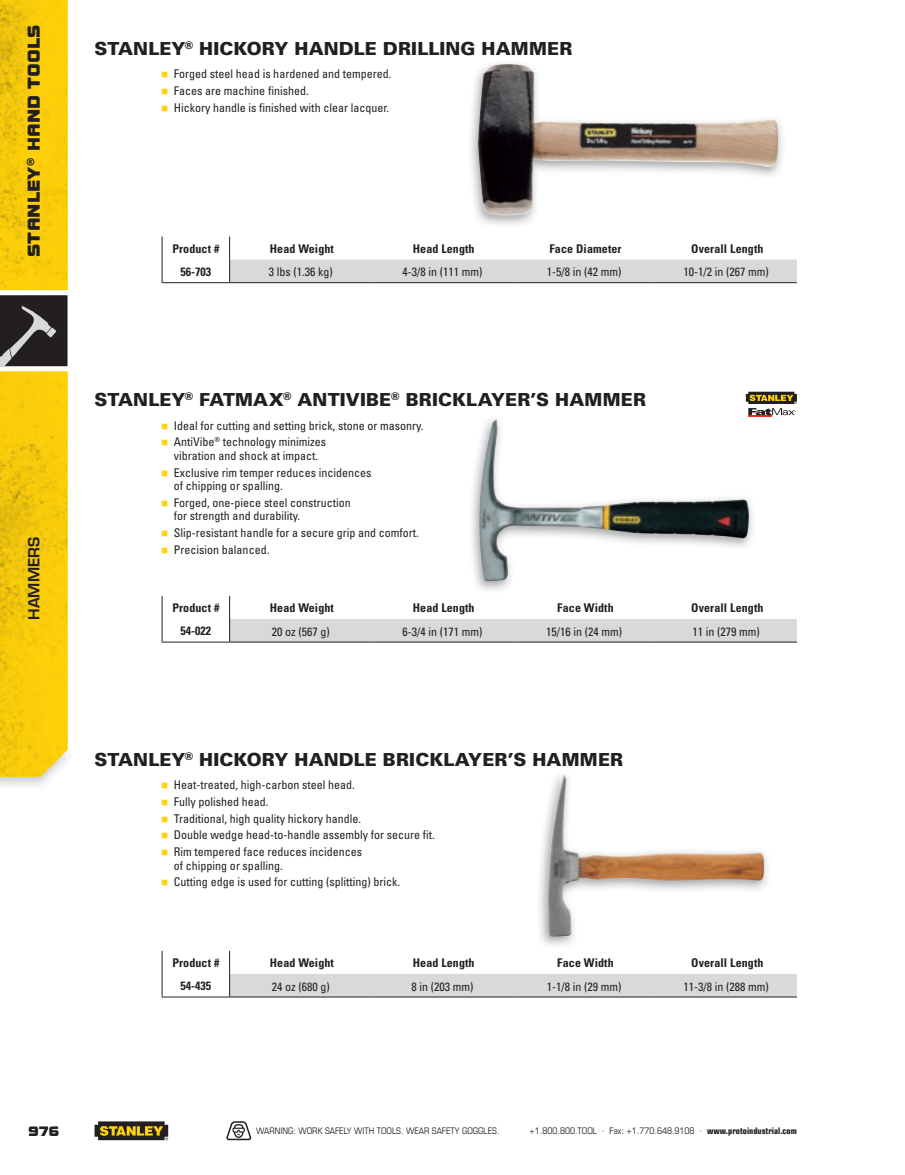
<style>
.page{position:relative;width:905px;height:1175px;background:#fff}
.page>*{position:absolute;margin:0;border:0;box-sizing:border-box;transform-origin:0 0}
.t1{font:900 18px "Univers";letter-spacing:.005em;color:#231f20}
.t2{font:18px "Bolt EF";color:#231f20}
.t3{font:600 15px "Eurostile LT Std";color:#231f20}
.t4{font:14.25px "Bolt EF";color:#231f20}
.t5{font:condensed 12px/13.5px "Univers";color:#231f20}
.t6{font:700 condensed 12px "Univers";letter-spacing:.01em;color:#231f20}
.t7{font:condensed 9px "Eurostile LT Std";color:#231f20}
.s1{color:#fed20e}
.s2{font-weight:700}
</style>
<div class="page">
<hr style="left:162px;top:282px;width:68px;height:1px;background:#231f20">
<svg style="left:162px;top:236px;width:1px;height:46px"></svg>
<svg style="left:229px;top:236px;width:567px;height:47px"></svg>
<svg style="left:162px;top:596px;width:1px;height:45px"></svg>
<svg style="left:229px;top:596px;width:567px;height:46px"></svg>
<hr style="left:162px;top:641px;width:68px;height:1px;background:#231f20">
<svg style="left:162px;top:950px;width:1px;height:46px"></svg>
<svg style="left:229px;top:950px;width:567px;height:47px"></svg>
<hr style="left:162px;top:996px;width:68px;height:1px;background:#231f20">
<img style="left:470px;top:63px;width:313px;height:162px">
<img style="left:478px;top:64px;width:300px;height:151px">
<img style="left:471px;top:454px;width:282px;height:137px">
<img style="left:479px;top:419px;width:270px;height:162px">
<svg style="left:745px;top:392px;width:51px;height:25px"></svg>
<img style="left:539px;top:818px;width:229px;height:128px">
<img style="left:547px;top:774px;width:217px;height:162px">
<img style="left:0;top:776px;width:51px;height:10px">
<img style="left:0;top:0;width:68px;height:776px">
<svg style="left:227px;top:1121px;width:25px;height:19px"></svg>
<svg style="left:0;top:290px;width:68px;height:81px;background:#545152"></svg>
<svg style="left:94px;top:1121px;width:74px;height:19px"></svg>
<h1 class="t2" style="left:24px;top:257px;width:234px;rotate:-90deg">Stanley® Hand toolS</h1>
<p class="t3" style="left:24px;top:619px;width:84px;rotate:-90deg">HAMMERS</p>
<h1 class="t1" style="left:94px;top:37px;width:479px">STANLEY<sup>®</sup> HICKORY HANDLE DRILLING HAMMER</h1>
<p class="t5" style="left:161px;top:67px;width:232px"><span class="s1">■</span> Forged steel head is hardened and tempered.</p>
<p class="t5" style="left:161px;top:84px;width:149px"><span class="s1">■</span> Faces are machine finished.</p>
<p class="t5" style="left:161px;top:101px;width:230px"><span class="s1">■</span> Hickory handle is finished with clear lacquer.</p>
<p class="t6" style="left:172px;top:241px;width:48px">Product #</p>
<p class="t6" style="left:270px;top:241px;width:66px">Head Weight</p>
<p class="t6" style="left:413px;top:241px;width:63px">Head Length</p>
<p class="t6" style="left:549px;top:241px;width:74px">Face Diameter</p>
<p class="t6" style="left:691px;top:241px;width:74px">Overall Length</p>
<p class="t6" style="left:180px;top:264px;width:32px">56-703</p>
<p class="t5" style="left:269px;top:265px;width:65px">3 lbs (1.36 kg)</p>
<p class="t5" style="left:402px;top:265px;width:81px">4-3/8 in (111 mm)</p>
<p class="t5" style="left:547px;top:265px;width:76px">1-5/8 in (42 mm)</p>
<p class="t5" style="left:683px;top:265px;width:87px">10-1/2 in (267 mm)</p>
<h1 class="t1" style="left:94px;top:388px;width:553px">STANLEY<sup>®</sup> FATMAX<sup>®</sup> ANTIVIBE<sup>®</sup> BRICKLAYER’S HAMMER</h1>
<p class="t5" style="left:161px;top:418px;width:264px"><span class="s1">■</span> Ideal for cutting and setting brick, stone or masonry.</p>
<p class="t5" style="left:161px;top:435px;width:166px;text-align:center"><span class="s1">■</span> AntiVibe<sup>®</sup> technology minimizes vibration and shock at impact.</p>
<p class="t5" style="left:174px;top:465px;width:199px;text-indent:-13px"><span class="s1">■</span> Exclusive rim temper reduces incidences of chipping or spalling.</p>
<p class="t5" style="left:174px;top:495px;width:178px;text-indent:-13px"><span class="s1">■</span> Forged, one-piece steel construction for strength and durability.</p>
<p class="t5" style="left:161px;top:526px;width:259px"><span class="s1">■</span> Slip-resistant handle for a secure grip and comfort.</p>
<p class="t5" style="left:161px;top:542px;width:110px"><span class="s1">■</span> Precision balanced.</p>
<p class="t6" style="left:172px;top:600px;width:48px">Product #</p>
<p class="t6" style="left:270px;top:600px;width:66px">Head Weight</p>
<p class="t6" style="left:413px;top:600px;width:63px">Head Length</p>
<p class="t6" style="left:557px;top:600px;width:58px">Face Width</p>
<p class="t6" style="left:691px;top:600px;width:74px">Overall Length</p>
<p class="t6" style="left:180px;top:623px;width:32px">54-022</p>
<p class="t5" style="left:272px;top:624px;width:59px">20 oz (567 g)</p>
<p class="t5" style="left:402px;top:624px;width:81px">6-3/4 in (171 mm)</p>
<p class="t5" style="left:546px;top:624px;width:77px">15/16 in (24 mm)</p>
<p class="t5" style="left:692px;top:624px;width:69px">11 in (279 mm)</p>
<h1 class="t1" style="left:94px;top:747px;width:530px">STANLEY<sup>®</sup> HICKORY HANDLE BRICKLAYER’S HAMMER</h1>
<p class="t5" style="left:161px;top:778px;width:195px"><span class="s1">■</span> Heat-treated, high-carbon steel head.</p>
<p class="t5" style="left:161px;top:794px;width:109px"><span class="s1">■</span> Fully polished head.</p>
<p class="t5" style="left:161px;top:811px;width:201px"><span class="s1">■</span> Traditional, high quality hickory handle.</p>
<p class="t5" style="left:161px;top:828px;width:275px"><span class="s1">■</span> Double wedge head-to-handle assembly for secure fit.</p>
<p class="t5" style="left:174px;top:844px;width:189px;text-indent:-13px"><span class="s1">■</span> Rim tempered face reduces incidences of chipping or spalling.</p>
<p class="t5" style="left:161px;top:875px;width:240px"><span class="s1">■</span> Cutting edge is used for cutting (splitting) brick.</p>
<p class="t6" style="left:172px;top:955px;width:48px">Product #</p>
<p class="t6" style="left:270px;top:955px;width:66px">Head Weight</p>
<p class="t6" style="left:413px;top:955px;width:63px">Head Length</p>
<p class="t6" style="left:557px;top:955px;width:58px">Face Width</p>
<p class="t6" style="left:691px;top:955px;width:74px">Overall Length</p>
<p class="t6" style="left:180px;top:978px;width:32px">54-435</p>
<p class="t5" style="left:272px;top:979px;width:59px">24 oz (680 g)</p>
<p class="t5" style="left:411px;top:979px;width:63px">8 in (203 mm)</p>
<p class="t5" style="left:547px;top:979px;width:76px">1-1/8 in (29 mm)</p>
<p class="t5" style="left:683px;top:979px;width:87px">11-3/8 in (288 mm)</p>
<p class="t4" style="left:28px;top:1122px;width:33px">976</p>
<p class="t7" style="left:256px;top:1125px;width:245px">WARNING: WORK SAFELY WITH TOOLS. WEAR SAFETY GOGGLES.</p>
<p class="t7" style="left:529px;top:1125px;width:269px">+1.800.800.TOOL · Fax: +1.770.648.9108 · <span class="s2">www.protoindustrial.com</span></p>
</div>
